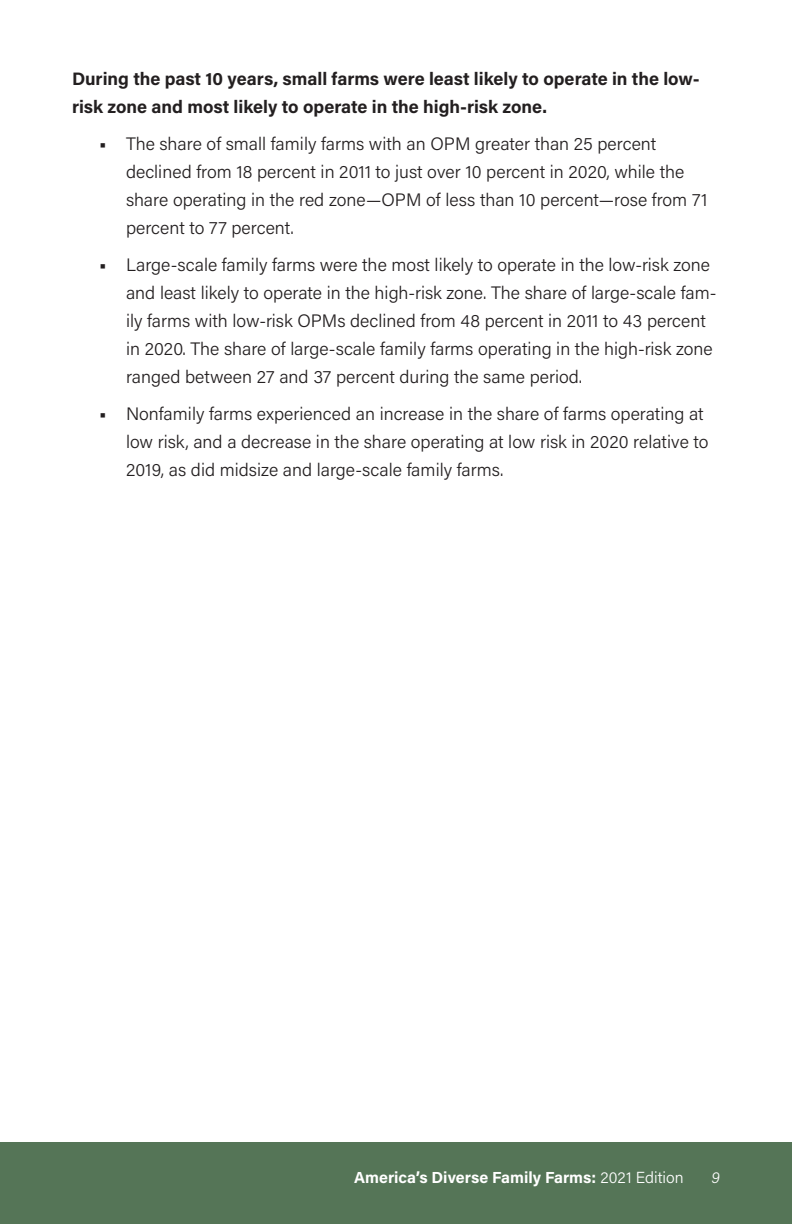
<style>
.page{position:relative;width:792px;height:1224px;background:#fff}
.page>*{position:absolute;margin:0;border:0;box-sizing:border-box;transform-origin:0 0}
.t1{font:300 18px/28px "Acumin Pro";color:#231f20}
.P-_Body{font:700 18px/28px "Acumin Pro";color:#231f20}
.t2{font:700 16px "Acumin Pro";color:#fff}
.t3{font:italic 300 16px "Acumin Pro";color:#fff}
.s1{font-weight:700}
.s2{font-weight:300}
</style>
<div class="page">
<div style="left:0;top:1142px;width:792px;height:82px;background:#557557"></div>
<p class="P-_Body" style="left:72px;top:64px;width:629px">During the past 10 years, small farms were least likely to operate in the low&shy;risk zone and most likely to operate in the high-risk zone.</p>
<p class="t1" style="left:126px;top:129px;width:583px;text-indent:-27px"><span class="s1">•</span> The share of small family farms with an OPM greater than 25 percent declined from 18 percent in 2011 to just over 10 percent in 2020, while the share operating in the red zone—OPM of less than 10 percent—rose from 71 percent to 77 percent.</p>
<p class="t1" style="left:126px;top:250px;width:592px;text-indent:-27px"><span class="s1">•</span> Large-scale family farms were the most likely to operate in the low-risk zone and least likely to operate in the high-risk zone. The share of large-scale fam&shy;ily farms with low-risk OPMs declined from 48 percent in 2011 to 43 percent in 2020. The share of large-scale family farms operating in the high-risk zone ranged between 27 and 37 percent during the same period.</p>
<p class="t1" style="left:126px;top:399px;width:584px;text-indent:-27px"><span class="s1">•</span> Nonfamily farms experienced an increase in the share of farms operating at low risk, and a decrease in the share operating at low risk in 2020 relative to<br>2019, as did midsize and large-scale family farms.</p>
<p class="t2" style="left:354px;top:1166px;width:331px">America’s Diverse Family Farms: <span class="s2">2021 Edition</span></p>
<p class="t3" style="left:712px;top:1167px;width:10px">9</p>
</div>
